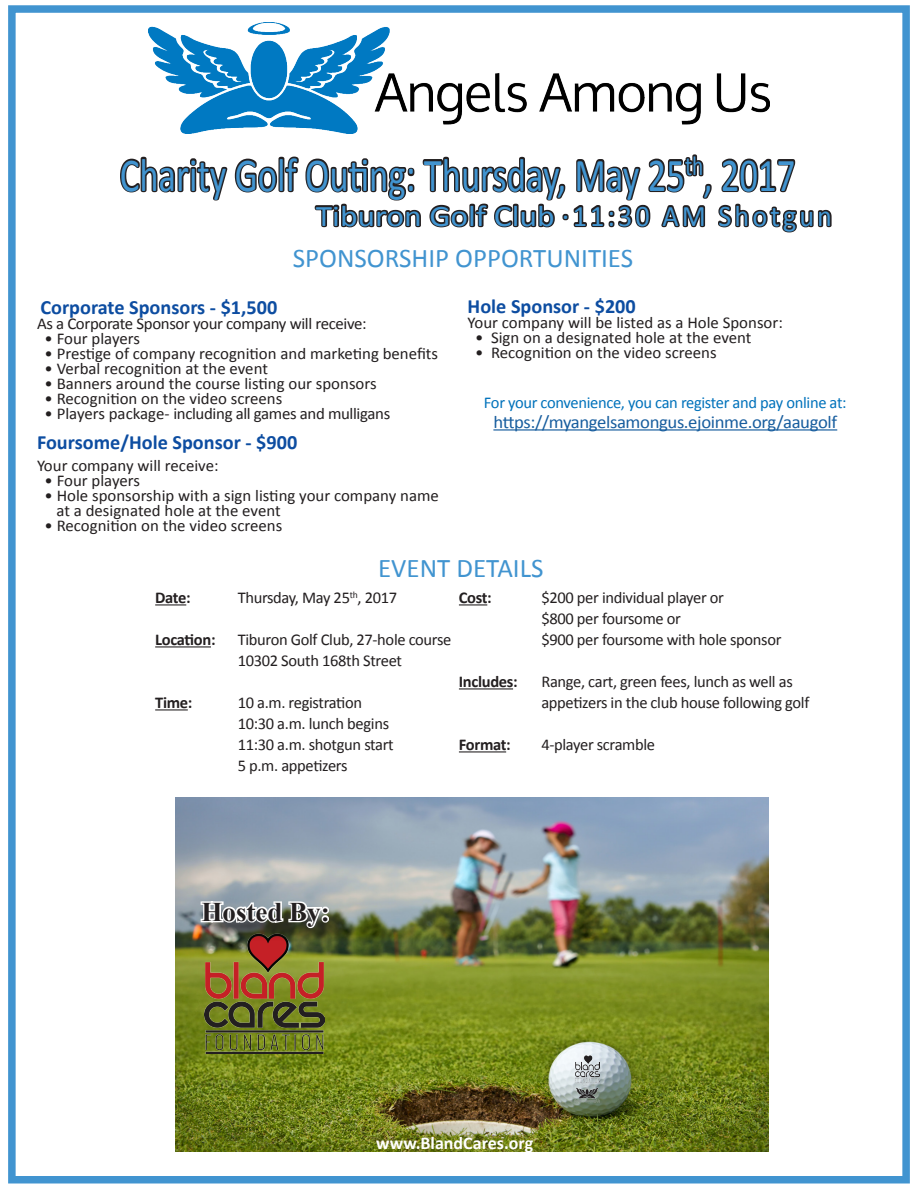
<style>
.page{position:relative;width:918px;height:1188px;background:#fff}
.page>*{position:absolute;margin:0;border:0;box-sizing:border-box;transform-origin:0 0}
.t1{font:47.55px "Calibri";color:#4194d0;scale:.77 1}
.t2{font:30px "Calibri";color:#4194d0;scale:1.12 1}
.t3{font:27px "Calibri";color:#4194d0}
.t4{font:700 27px "Times New Roman";color:#231f20}
.t5{font:700 20.25px "Calibri";color:#0d4da1}
.t6{font:18px "Calibri";letter-spacing:-.02em;color:#175d9e;scale:1.04 1}
.t7{font:700 18px "Calibri";color:#fff}
.t8{font:16.5px/15px "Calibri";letter-spacing:-.015em;color:#231f20}
.t9{font:16.5px "Calibri";letter-spacing:-.02em;color:#0072bb}
.t10{font:700 16.5px "Calibri";letter-spacing:-.02em;color:#231f20}
</style>
<div class="page">
<div style="left:8px;top:5px;width:902px;height:1179px;border:8px solid #4194d0"></div>
<img style="left:148px;top:22px;width:622px;height:111px">
<hr style="left:155px;top:604px;width:31px;height:1px;background:#231f20">
<hr style="left:155px;top:646px;width:56px;height:1px;background:#231f20">
<hr style="left:155px;top:709px;width:33px;height:1px;background:#231f20">
<svg style="left:459px;top:604px;width:28px;height:1px"></svg>
<hr style="left:459px;top:688px;width:54px;height:1px;background:#231f20">
<hr style="left:459px;top:751px;width:47px;height:1px;background:#231f20">
<hr style="left:493px;top:429px;width:344px;height:2px;background:#175d9e">
<svg style="left:120px;top:154px;width:712px;height:79px"></svg>
<img style="left:175px;top:797px;width:594px;height:355px">
<img style="left:205px;top:947px;width:119px;height:107px">
<div style="left:204px;top:904px;width:143px;height:43px;background:#231f20;opacity:.75"></div>
<svg style="left:199px;top:899px;width:133px;height:32px"></svg>
<img style="left:574px;top:1056px;width:26px;height:47px">
<p class="t1" style="left:120px;top:145px;width:879px">Charity Golf Outing: Thursday, May 25<sup>th</sup>, 2017</p>
<p class="t2" style="left:316px;top:197px;width:462px">Tiburon Golf Club ·11:30 AM Shotgun</p>
<p class="t3" style="left:293px;top:241px;width:342px">SPONSORSHIP OPPORTUNITIES</p>
<p class="t5" style="left:41px;top:294px;width:238px">Corporate Sponsors - $1,500</p>
<p class="t8" style="left:37px;top:315px;width:331px">As a Corporate Sponsor your company will receive:</p>
<p class="t8" style="left:45px;top:330px;width:97px">• Four players</p>
<p class="t8" style="left:45px;top:345px;width:395px">• Prestige of company recognition and marketing benefits</p>
<p class="t8" style="left:45px;top:360px;width:225px">• Verbal recognition at the event</p>
<p class="t8" style="left:45px;top:375px;width:334px">• Banners around the course listing our sponsors</p>
<p class="t8" style="left:45px;top:390px;width:239px">• Recognition on the video screens</p>
<p class="t8" style="left:45px;top:405px;width:347px">• Players package- including all games and mulligans</p>
<p class="t5" style="left:37px;top:429px;width:262px">Foursome/Hole Sponsor - $900</p>
<p class="t8" style="left:37px;top:457px;width:183px">Your company will receive:</p>
<p class="t8" style="left:45px;top:472px;width:97px">• Four players</p>
<p class="t8" style="left:57px;top:487px;width:384px;text-indent:-12px">• Hole sponsorship with a sign listing your company name at a designated hole at the event</p>
<p class="t8" style="left:45px;top:517px;width:239px">• Recognition on the video screens</p>
<p class="t5" style="left:468px;top:294px;width:170px">Hole Sponsor - $200</p>
<p class="t8" style="left:468px;top:315px;width:317px">Your company will be listed as a Hole Sponsor:</p>
<p class="t8" style="left:475px;top:330px;width:278px">• Sign on a designated hole at the event</p>
<p class="t8" style="left:475px;top:345px;width:243px">• Recognition on the video screens</p>
<p class="t9" style="left:484px;top:393px;width:364px">For your convenience, you can register and pay online at:</p>
<p class="t6" style="left:493px;top:411px;width:332px">https://myangelsamongus.ejoinme.org/aaugolf</p>
<p class="t3" style="left:378px;top:551px;width:167px">EVENT DETAILS</p>
<p class="t10" style="left:155px;top:587px;width:37px">Date:</p>
<p class="t8" style="left:238px;top:589px;width:161px">Thursday, May 25<sup>th</sup>, 2017</p>
<p class="t10" style="left:155px;top:629px;width:62px">Location:</p>
<p class="t8" style="left:238px;top:631px;width:215px">Tiburon Golf Club, 27-hole course</p>
<p class="t8" style="left:238px;top:652px;width:166px">10302 South 168th Street</p>
<p class="t10" style="left:155px;top:692px;width:39px">Time:</p>
<p class="t8" style="left:238px;top:694px;width:126px">10 a.m. registration</p>
<p class="t8" style="left:238px;top:715px;width:153px">10:30 a.m. lunch begins</p>
<p class="t8" style="left:238px;top:736px;width:158px">11:30 a.m. shotgun start</p>
<p class="t8" style="left:238px;top:757px;width:111px">5 p.m. appetizers</p>
<p class="t10" style="left:459px;top:587px;width:34px">Cost:</p>
<p class="t8" style="left:541px;top:589px;width:184px">$200 per individual player or</p>
<p class="t8" style="left:541px;top:610px;width:141px">$800 per foursome or</p>
<p class="t8" style="left:541px;top:631px;width:242px">$900 per foursome with hole sponsor</p>
<p class="t10" style="left:459px;top:671px;width:60px">Includes:</p>
<p class="t8" style="left:541px;top:670px;width:270px;line-height:21px">Range, cart, green fees, lunch as well as appetizers in the club house following golf</p>
<p class="t10" style="left:459px;top:734px;width:53px">Format:</p>
<p class="t8" style="left:541px;top:736px;width:115px">4-player scramble</p>
<p class="t4" style="left:202px;top:893px;width:130px">Hosted By:</p>
<p class="t7" style="left:376px;top:1131px;width:158px">www.BlandCares.org</p>
</div>
